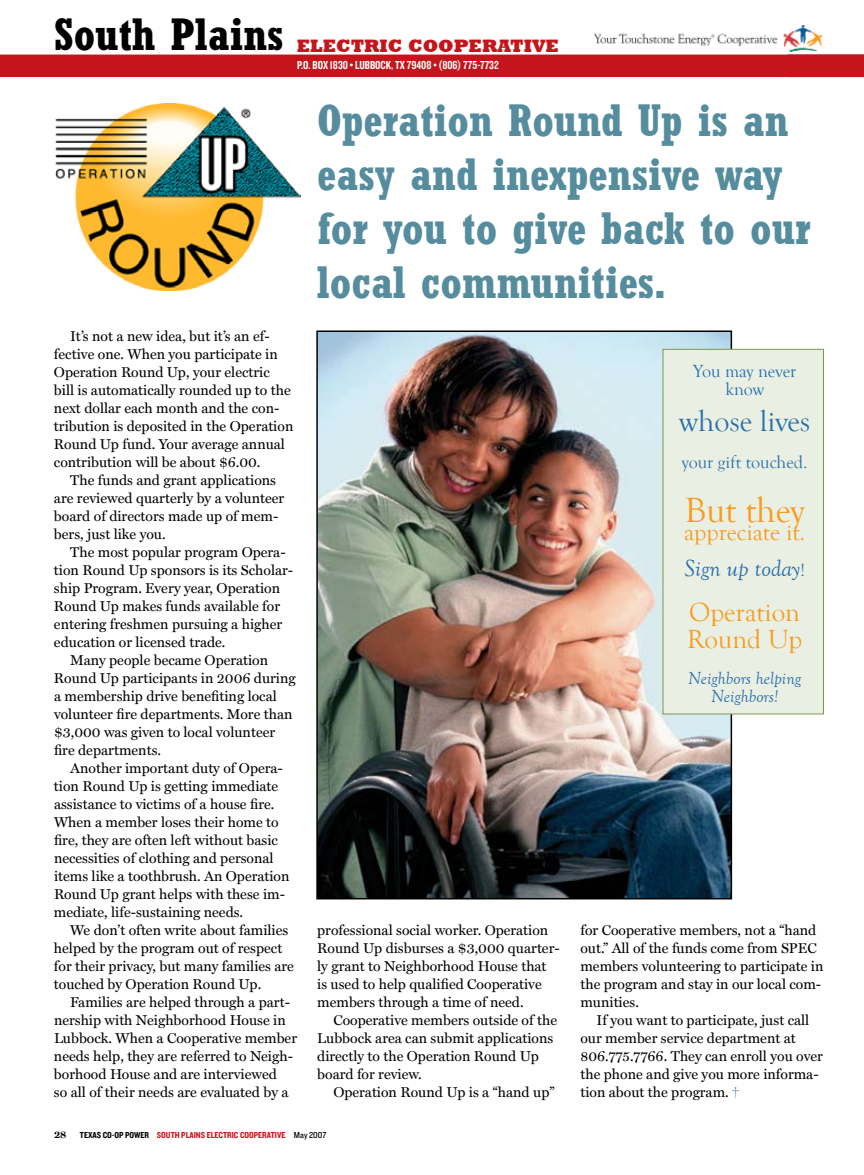
<style>
.page{position:relative;width:864px;height:1175px;background:#fff}
.page>*{position:absolute;margin:0;border:0;box-sizing:border-box;transform-origin:0 0}
.t1{font:700 condensed 45px/54px "Rockwell";color:#568d9e}
.t2{font:700 condensed 45px "Rockwell Std";color:#000}
.t3{font:36px "Goudy Old Style T";color:#f99b1c}
.t4{font:30px "Goudy Old Style T";color:#2870ac}
.t5{font:27px/27px "Goudy Old Style T";color:#f99b1c}
.t6{font:24px/36px "Goudy Old Style T";color:#f99b1c}
.t7{font:18px/18px "Goudy Old Style T";color:#2870ac;text-align:center}
.t8{font:italic 18px/18px "Goudy Old Style T";color:#2870ac;text-align:center}
.t9{font:800 18px "Rockwell";color:#c4151c}
.t10{font:14.25px/18px "Miller Text";color:#000}
.t11{font:12px "Knockout HTF49 Liteweight";color:#fff}
.t12{font:9px "Knockout HTF50 Welterweight";color:#c4151c}
.s1{font-family:"Miller Text";font-weight:700;font-size:10.5px;color:#000}
.s2{color:#000}
.s3{font-family:"Knockout HTF30 Junior Welterwt";color:#000}
.s4{font-style:italic;color:#2870ac}
.s5{font-size:18px;color:#2870ac}
.s6{color:#568d9e}
</style>
<div class="page">
<div style="left:0;top:55px;width:864px;height:22px;background:#c4151c"></div>
<img style="left:594px;top:25px;width:227px;height:27px">
<img style="left:55px;top:104px;width:246px;height:187px">
<img style="left:319px;top:333px;width:410px;height:563px">
<div style="left:316px;top:330px;width:416px;height:569px;border:2px solid #000"></div>
<div style="left:663px;top:349px;width:161px;height:365px;background:#eaefe4"></div>
<div style="left:663px;top:349px;width:161px;height:365px;border:1px solid #7c984e"></div>
<h1 class="t2" style="left:54px;top:8px;width:231px">South Plains</h1>
<p class="t9" style="left:297px;top:34px;width:264px">ELECTRIC COOPERATIVE</p>
<p class="t11" style="left:297px;top:59px;width:203px">P.O. BOX 1830 • LUBBOCK, TX 79408 • (806) 775-7732</p>
<h1 class="t1" style="left:317px;top:92px;width:495px">Operation Round Up is an easy and inexpensive way for you to give back to our local communities.</h1>
<p class="t10" style="left:54px;top:327px;width:241px;text-indent:16px">It’s not a new idea, but it’s an ef&shy;fective one. When you participate in Operation Round Up, your electric bill is automatically rounded up to the next dollar each month and the con&shy;tribution is deposited in the Operation Round Up fund. Your average annual contribution will be about $6.00.</p>
<p class="t10" style="left:54px;top:471px;width:232px;text-indent:16px">The funds and grant applications are reviewed quarterly by a volunteer board of directors made up of mem&shy;bers, just like you.</p>
<p class="t10" style="left:70px;top:543px;width:217px">The most popular program Opera-</p>
<p class="t10" style="left:54px;top:561px;width:241px">tion Round Up sponsors is its Scholar-</p>
<p class="t10" style="left:54px;top:579px;width:228px">ship Program. Every year, Operation</p>
<p class="t10" style="left:54px;top:597px;width:228px">Round Up makes funds available for</p>
<p class="t10" style="left:54px;top:615px;width:230px">entering freshmen pursuing a higher</p>
<p class="t10" style="left:54px;top:633px;width:173px">education or licensed trade.</p>
<p class="t10" style="left:70px;top:651px;width:200px">Many people became Operation</p>
<p class="t10" style="left:54px;top:669px;width:243px">Round Up participants in 2006 during</p>
<p class="t10" style="left:54px;top:687px;width:224px">a membership drive benefiting local</p>
<p class="t10" style="left:54px;top:705px;width:240px">volunteer fire departments. More than</p>
<p class="t10" style="left:54px;top:723px;width:223px">$3,000 was given to local volunteer</p>
<p class="t10" style="left:54px;top:741px;width:109px">fire departments.</p>
<p class="t10" style="left:70px;top:759px;width:214px">Another important duty of Opera-</p>
<p class="t10" style="left:54px;top:777px;width:226px">tion Round Up is getting immediate</p>
<p class="t10" style="left:54px;top:795px;width:222px">assistance to victims of a house fire.</p>
<p class="t10" style="left:54px;top:813px;width:226px">When a member loses their home to</p>
<p class="t10" style="left:54px;top:831px;width:225px">fire, they are often left without basic</p>
<p class="t10" style="left:54px;top:849px;width:221px">necessities of clothing and personal</p>
<p class="t10" style="left:54px;top:867px;width:237px">items like a toothbrush. An Operation</p>
<p class="t10" style="left:54px;top:885px;width:233px">Round Up grant helps with these im-</p>
<p class="t10" style="left:54px;top:903px;width:191px">mediate, life-sustaining needs.</p>
<p class="t10" style="left:70px;top:921px;width:220px">We don’t often write about families</p>
<p class="t10" style="left:54px;top:939px;width:230px">helped by the program out of respect</p>
<p class="t10" style="left:54px;top:957px;width:242px">for their privacy, but many families are</p>
<p class="t10" style="left:54px;top:975px;width:209px">touched by Operation Round Up.</p>
<p class="t10" style="left:70px;top:993px;width:221px">Families are helped through a part-</p>
<p class="t10" style="left:54px;top:1011px;width:233px">nership with Neighborhood House in</p>
<p class="t10" style="left:54px;top:1029px;width:245px">Lubbock. When a Cooperative member</p>
<p class="t10" style="left:54px;top:1047px;width:241px">needs help, they are referred to Neigh-</p>
<p class="t10" style="left:54px;top:1065px;width:225px">borhood House and are interviewed</p>
<p class="t10" style="left:54px;top:1083px;width:236px">so all of their needs are evaluated by a</p>
<p class="t10" style="left:317px;top:921px;width:244px">professional social worker. Operation Round Up disburses a $3,000 quarter&shy;ly grant to Neighborhood House that is used to help qualified Cooperative members through a time of need.</p>
<p class="t10" style="left:317px;top:1011px;width:241px;text-indent:16px">Cooperative members outside of the<br>Lubbock area can submit applications directly to the Operation Round Up board for review.</p>
<p class="t10" style="left:333px;top:1083px;width:223px">Operation Round Up is a “hand up”</p>
<p class="t12" style="left:54px;top:1130px;width:274px"><span class="s1">28</span> <span class="s2">TEXAS CO-OP POWER</span> SOUTH PLAINS ELECTRIC COOPERATIVE <span class="s3">May 2007</span></p>
<p class="t7" style="left:693px;top:363px;width:105px">You may never know</p>
<h3 class="t4" style="left:679px;top:405px;width:132px">whose lives</h3>
<p class="t7" style="left:682px;top:453px;width:127px">your gift touched.</p>
<h2 class="t3" style="left:685px;top:490px;width:121px">But they</h2>
<h3 class="t6" style="left:684px;top:514px;width:123px">appreciate it.<br><span class="s4">Sign up today</span><span class="s5">!</span></h3>
<h3 class="t5" style="left:687px;top:599px;width:116px">Operation<br>Round Up</h3>
<p class="t8" style="left:688px;top:669px;width:114px">Neighbors helping<br>Neighbors!</p>
<p class="t10" style="left:580px;top:921px;width:245px">for Cooperative members, not a “hand out.” All of the funds come from SPEC members volunteering to participate in the program and stay in our local com&shy;munities.</p>
<p class="t10" style="left:580px;top:1011px;width:244px;text-indent:16px">If you want to participate, just call our member service department at 806.775.7766. They can enroll you over the phone and give you more informa&shy;tion about the program. <span class="s6">†</span></p>
</div>
